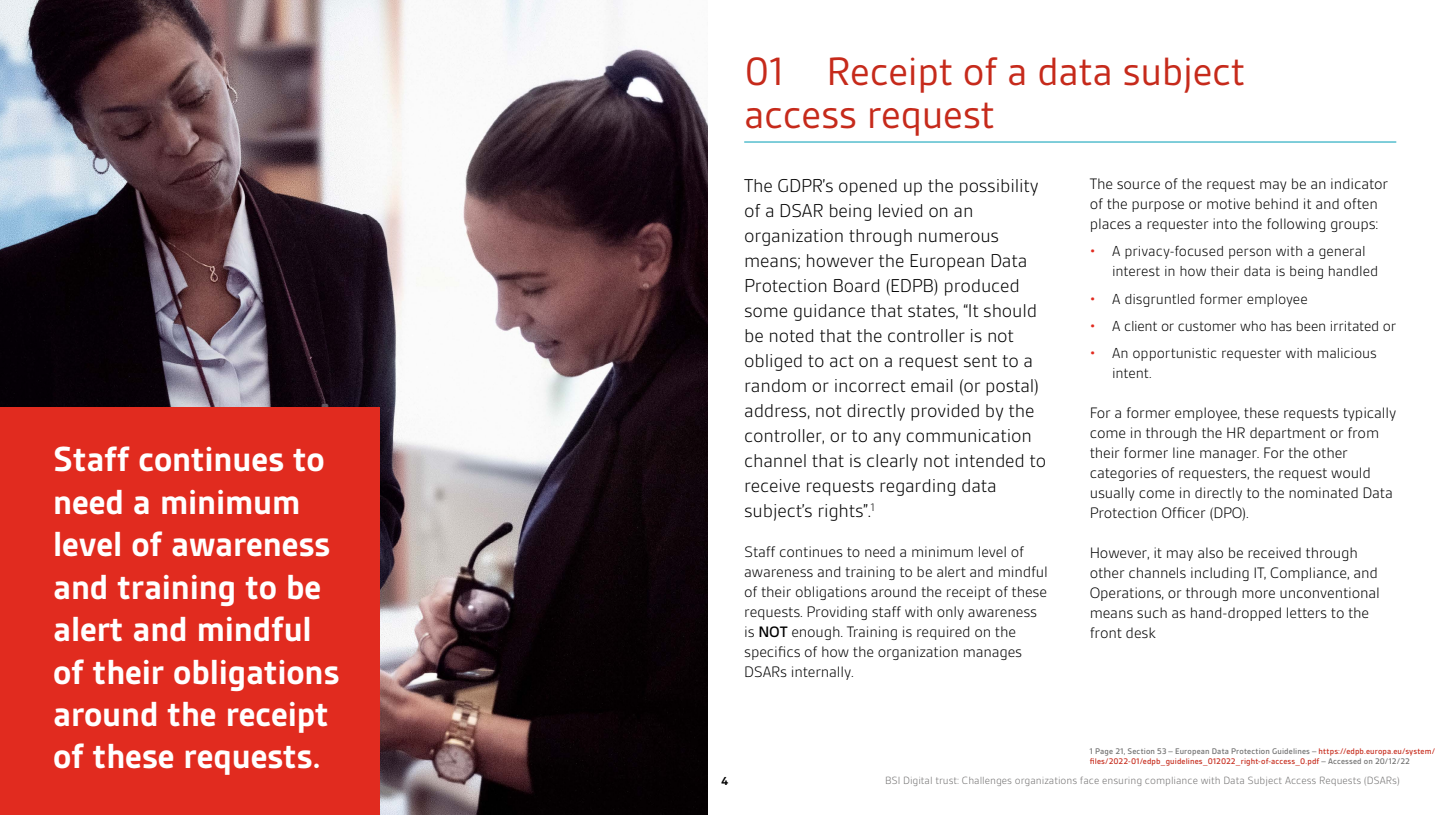
<style>
.page{position:relative;width:1453px;height:815px;background:#fff}
.page>*{position:absolute;margin:0;border:0;box-sizing:border-box;transform-origin:0 0}
.t1{font:42.5px/42.5px "BSI Gesta";letter-spacing:-.01em;color:#c62a1b}
.t2{font:700 37.5px/42.5px "BSI Gesta";letter-spacing:-.005em;color:#fff}
.t3{font:300 20px/25px "BSI Gesta";letter-spacing:-.01em;color:#000}
.t4{font:300 16.25px/20px "BSI Gesta";letter-spacing:-.01em;color:#000}
.t5{font:300 15.62px/20px "BSI Gesta";letter-spacing:-.01em;color:#000}
.t6{font:700 12.5px "BSI Gesta";color:#000}
.t7{font:300 11.25px "BSI Gesta";color:#706f6f}
.t8{font:500 8.75px/10px "BSI Gesta";letter-spacing:.015em;color:#c62a1b}
.s1{font-weight:500}
.s2{color:#e12b1f}
.s3{color:#6f6f6f}
</style>
<div class="page">
<img style="left:0;top:0;width:707px;height:815px">
<hr style="left:744px;top:142px;width:652px;height:1px;background:#009eb5">
<div style="left:0;top:407px;width:379px;height:408px;background:#e12b1f"></div>
<h2 class="t2" style="left:53px;top:438px;width:288px">Staff continues to need a minimum level of awareness and training to be alert and mindful of their obligations around the receipt of these requests.</h2>
<h1 class="t1" style="left:744px;top:50px;width:502px">01 Receipt of a data subject access request</h1>
<p class="t3" style="left:744px;top:173px;width:304px">The GDPR’s opened up the possibility of a DSAR being levied on an organization through numerous means; however the European Data Protection Board (EDPB) produced some guidance that states, “It should be noted that the controller is not obliged to act on a request sent to a random or incorrect email (or postal) address, not directly provided by the controller, or to any communication channel that is clearly not intended to receive requests regarding data subject’s rights”.<sup>1</sup></p>
<p class="t4" style="left:744px;top:542px;width:305px">Staff continues to need a minimum level of awareness and training to be alert and mindful of their obligations around the receipt of these requests. Providing staff with only awareness is <span class="s1">NOT</span> enough. Training is required on the specifics of how the organization manages DSARs internally.</p>
<p class="t4" style="left:1090px;top:174px;width:300px">The source of the request may be an indicator of the purpose or motive behind it and often places a requester into the following groups:</p>
<p class="t5" style="left:1112px;top:242px;width:268px;text-indent:-22px"><span class="s2">•</span> A privacy-focused person with a general interest in how their data is being handled</p>
<p class="t5" style="left:1090px;top:289px;width:220px"><span class="s2">•</span> A disgruntled former employee</p>
<p class="t5" style="left:1090px;top:316px;width:308px"><span class="s2">•</span> A client or customer who has been irritated or</p>
<p class="t5" style="left:1112px;top:343px;width:266px;text-indent:-22px"><span class="s2">•</span> An opportunistic requester with malicious intent.</p>
<p class="t4" style="left:1090px;top:403px;width:308px">For a former employee, these requests typically come in through the HR department or from their former line manager. For the other categories of requesters, the request would usually come in directly to the nominated Data Protection Officer (DPO).</p>
<p class="t4" style="left:1090px;top:543px;width:292px">However, it may also be received through other channels including IT, Compliance, and Operations, or through more unconventional means such as hand-dropped letters to the front desk</p>
<p class="t8" style="left:1090px;top:746px;width:347px"><span class="s3">1 Page 21, Section 53 – European Data Protection Guidelines –</span> https://edpb.europa.eu/system/ files/2022-01/edpb_guidelines_012022_right-of-access_0.pdf <span class="s3">– Accessed on 20/12/22</span></p>
<p class="t6" style="left:721px;top:775px;width:8px">4</p>
<p class="t7" style="left:885px;top:774px;width:516px">BSI Digital trust: Challenges organizations face ensuring compliance with Data Subject Access Requests (DSARs)</p>
</div>
